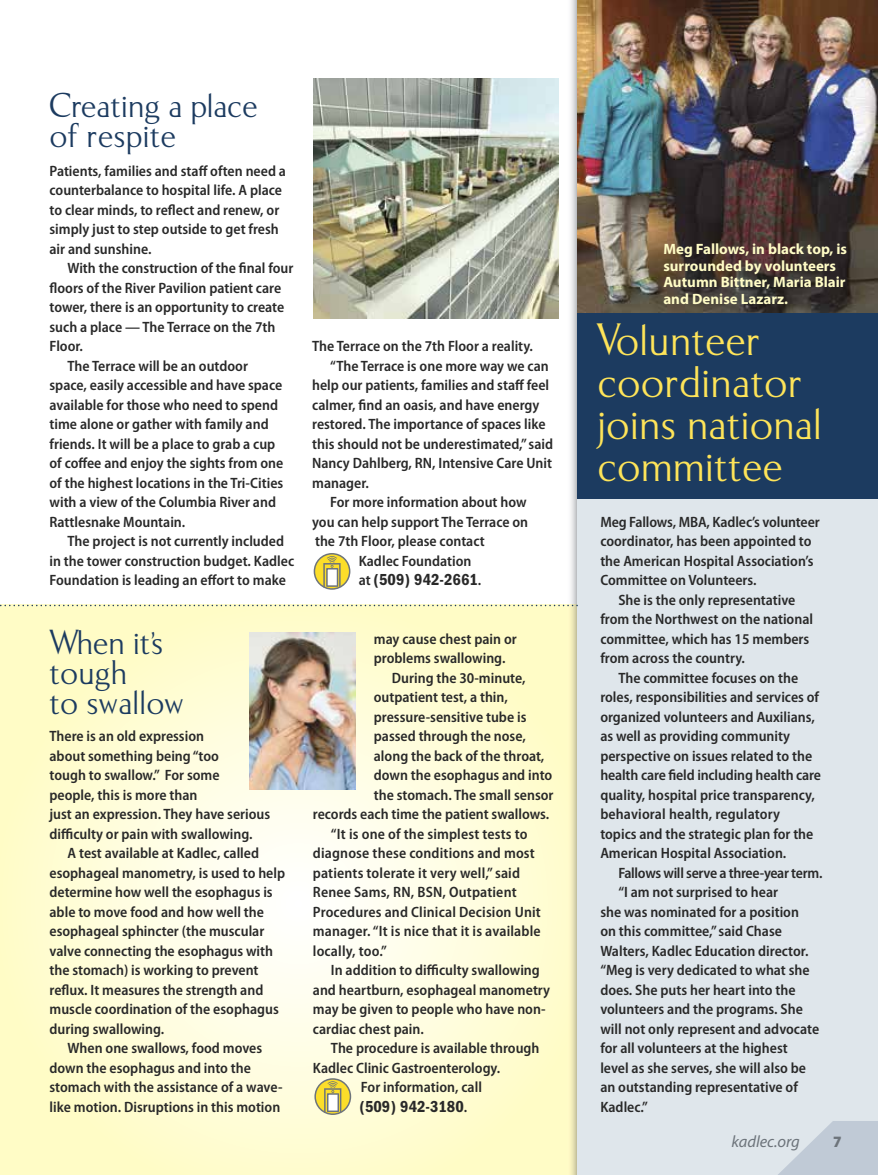
<style>
.page{position:relative;width:878px;height:1175px;background:#fff}
.page>*{position:absolute;margin:0;border:0;box-sizing:border-box;transform-origin:0 0}
.t1{font:600 39px/42px "Kadlec Pro";letter-spacing:-.02em;color:#fee459}
.t2{font:600 30px/30px "Kadlec Pro";letter-spacing:-.02em;color:#1c3b60}
.t3{font:16.5px "ITC Franklin Gothic Std Dm Cd";color:#292929}
.t4{font:italic 16.5px "Myriad Pro";color:#6d747b}
.t5{font:900 semi-condensed 15.9px "Myriad Pro";color:#6d747b}
.t6{font:600 semi-condensed 15px/19.5px "Myriad Pro";color:#292929}
.t7{font:700 15px/16.5px "Myriad Pro";color:#fffcc6}
.t8{font:600 semi-condensed 15px "Myriad Pro";letter-spacing:-.02em;color:#292929}
.s1{font-family:"Myriad Pro";font-weight:600;font-stretch:semi-condensed;font-size:15px}
</style>
<div class="page">
<svg style="left:0;top:606px;width:568px;height:568px;background:#fefcd8"></svg>
<img style="left:568px;top:606px;width:10px;height:568px">
<div style="left:578px;top:0;width:300px;height:1174px;background:#dfe6eb"></div>
<svg style="left:0;top:604px;width:578px;height:2px"></svg>
<div style="left:578px;top:304px;width:300px;height:194px;background:#1c3b60"></div>
<img style="left:314px;top:78px;width:244px;height:240px">
<img style="left:249px;top:632px;width:107px;height:157px">
<svg style="left:779px;top:1121px;width:99px;height:53px"></svg>
<svg style="left:314px;top:1078px;width:37px;height:37px"></svg>
<svg style="left:313px;top:553px;width:37px;height:37px"></svg>
<img style="left:577px;top:0;width:301px;height:312px">
<h2 class="t2" style="left:50px;top:92px;width:210px">Creating a place of respite</h2>
<p class="t6" style="left:50px;top:161px;width:238px">Patients, families and staff often need a counterbalance to hospital life. A place to clear minds, to reflect and renew, or simply just to step outside to get fresh air and sunshine.</p>
<p class="t6" style="left:68px;top:258px;width:227px">With the construction of the final four</p>
<p class="t6" style="left:50px;top:278px;width:233px">floors of the River Pavilion patient care</p>
<p class="t6" style="left:50px;top:297px;width:236px">tower, there is an opportunity to create</p>
<p class="t6" style="left:50px;top:317px;width:227px">such a place — The Terrace on the 7th</p>
<p class="t6" style="left:50px;top:336px;width:35px">Floor.</p>
<p class="t6" style="left:68px;top:356px;width:182px">The Terrace will be an outdoor</p>
<p class="t6" style="left:50px;top:375px;width:234px">space, easily accessible and have space</p>
<p class="t6" style="left:50px;top:395px;width:230px">available for those who need to spend</p>
<p class="t6" style="left:50px;top:414px;width:221px">time alone or gather with family and</p>
<p class="t6" style="left:50px;top:434px;width:227px">friends. It will be a place to grab a cup</p>
<p class="t6" style="left:50px;top:453px;width:235px">of coffee and enjoy the sights from one</p>
<p class="t6" style="left:50px;top:473px;width:235px">of the highest locations in the Tri-Cities</p>
<p class="t6" style="left:50px;top:492px;width:228px">with a view of the Columbia River and</p>
<p class="t6" style="left:50px;top:512px;width:137px">Rattlesnake Mountain.</p>
<p class="t6" style="left:68px;top:531px;width:218px">The project is not currently included</p>
<p class="t6" style="left:50px;top:551px;width:246px">in the tower construction budget. Kadlec</p>
<p class="t6" style="left:50px;top:570px;width:238px">Foundation is leading an effort to make</p>
<h2 class="t2" style="left:50px;top:630px;width:136px">When it’s tough<br>to swallow</h2>
<p class="t6" style="left:50px;top:726px;width:222px">There is an old expression<br>about something being “too<br>tough to swallow.” For some<br>people, this is more than<br>just an expression. They have serious difficulty or pain with swallowing.</p>
<p class="t6" style="left:68px;top:843px;width:193px">A test available at Kadlec, called</p>
<p class="t6" style="left:50px;top:863px;width:237px">esophageal manometry, is used to help</p>
<p class="t6" style="left:50px;top:882px;width:225px">determine how well the esophagus is</p>
<p class="t6" style="left:50px;top:902px;width:216px">able to move food and how well the</p>
<p class="t6" style="left:50px;top:921px;width:216px">esophageal sphincter (the muscular</p>
<p class="t6" style="left:50px;top:941px;width:225px">valve connecting the esophagus with</p>
<p class="t6" style="left:50px;top:960px;width:210px">the stomach) is working to prevent</p>
<p class="t6" style="left:50px;top:980px;width:215px">reflux. It measures the strength and</p>
<p class="t6" style="left:50px;top:999px;width:231px">muscle coordination of the esophagus</p>
<p class="t6" style="left:50px;top:1019px;width:116px">during swallowing.</p>
<p class="t6" style="left:68px;top:1038px;width:196px">When one swallows, food moves</p>
<p class="t6" style="left:50px;top:1058px;width:203px">down the esophagus and into the</p>
<p class="t6" style="left:50px;top:1077px;width:234px">stomach with the assistance of a wave-</p>
<p class="t6" style="left:50px;top:1097px;width:232px">like motion. Disruptions in this motion</p>
<p class="t6" style="left:312px;top:336px;width:222px">The Terrace on the 7th Floor a reality.</p>
<p class="t6" style="left:330px;top:356px;width:220px">“The Terrace is one more way we can</p>
<p class="t6" style="left:312px;top:375px;width:238px">help our patients, families and staff feel</p>
<p class="t6" style="left:312px;top:395px;width:229px">calmer, find an oasis, and have energy</p>
<p class="t6" style="left:312px;top:414px;width:235px">restored. The importance of spaces like</p>
<p class="t6" style="left:312px;top:434px;width:242px">this should not be underestimated,” said</p>
<p class="t6" style="left:312px;top:453px;width:241px">Nancy Dahlberg, RN, Intensive Care Unit</p>
<p class="t6" style="left:312px;top:473px;width:58px">manager.</p>
<p class="t6" style="left:330px;top:492px;width:198px">For more information about how</p>
<p class="t6" style="left:312px;top:512px;width:217px">you can help support The Terrace on</p>
<p class="t6" style="left:315px;top:531px;width:171px">the 7th Floor, please contact</p>
<p class="t6" style="left:358px;top:551px;width:114px">Kadlec Foundation</p>
<p class="t3" style="left:358px;top:570px;width:124px"><span class="s1">at</span> (509) 942-2661<span class="s1">.</span></p>
<p class="t6" style="left:374px;top:629px;width:144px">may cause chest pain or</p>
<p class="t6" style="left:374px;top:648px;width:133px">problems swallowing.</p>
<p class="t6" style="left:392px;top:668px;width:135px">During the 30-minute,</p>
<p class="t6" style="left:374px;top:687px;width:136px">outpatient test, a thin,</p>
<p class="t6" style="left:374px;top:707px;width:154px">pressure-sensitive tube is</p>
<p class="t6" style="left:374px;top:726px;width:153px">passed through the nose,</p>
<p class="t6" style="left:374px;top:746px;width:172px">along the back of the throat,</p>
<p class="t6" style="left:374px;top:765px;width:180px">down the esophagus and into</p>
<p class="t6" style="left:374px;top:785px;width:181px">the stomach. The small sensor</p>
<p class="t6" style="left:313px;top:804px;width:238px">records each time the patient swallows.</p>
<p class="t6" style="left:331px;top:824px;width:198px">“It is one of the simplest tests to</p>
<p class="t6" style="left:313px;top:843px;width:223px">diagnose these conditions and most</p>
<p class="t6" style="left:313px;top:863px;width:209px">patients tolerate it very well,” said</p>
<p class="t6" style="left:313px;top:882px;width:205px">Renee Sams, RN, BSN, Outpatient</p>
<p class="t6" style="left:313px;top:902px;width:229px">Procedures and Clinical Decision Unit</p>
<p class="t6" style="left:313px;top:921px;width:229px">manager. “It is nice that it is available</p>
<p class="t6" style="left:313px;top:941px;width:76px">locally, too.”</p>
<p class="t6" style="left:331px;top:960px;width:210px">In addition to difficulty swallowing</p>
<p class="t6" style="left:313px;top:980px;width:239px">and heartburn, esophageal manometry</p>
<p class="t6" style="left:313px;top:999px;width:234px">may be given to people who have non-</p>
<p class="t6" style="left:313px;top:1019px;width:112px">cardiac chest pain.</p>
<p class="t6" style="left:331px;top:1038px;width:210px">The procedure is available through</p>
<p class="t6" style="left:313px;top:1058px;width:189px">Kadlec Clinic Gastroenterology.</p>
<p class="t6" style="left:361px;top:1077px;width:122px">For information, call</p>
<p class="t3" style="left:359px;top:1097px;width:109px">(509) 942-3180<span class="s1">.</span></p>
<p class="t7" style="left:663px;top:240px;width:185px">Meg Fallows, in black top, is surrounded by volunteers<br>Autumn Bittner, Maria Blair and Denise Lazarz.</p>
<h1 class="t1" style="left:597px;top:321px;width:227px">Volunteer coordinator joins national committee</h1>
<p class="t6" style="left:600px;top:512px;width:221px">Meg Fallows, MBA, Kadlec’s volunteer</p>
<p class="t6" style="left:600px;top:531px;width:213px">coordinator, has been appointed to</p>
<p class="t6" style="left:600px;top:551px;width:215px">the American Hospital Association’s</p>
<p class="t6" style="left:600px;top:570px;width:158px">Committee on Volunteers.</p>
<p class="t6" style="left:618px;top:590px;width:179px">She is the only representative</p>
<p class="t6" style="left:600px;top:609px;width:214px">from the Northwest on the national</p>
<p class="t6" style="left:600px;top:629px;width:210px">committee, which has 15 members</p>
<p class="t6" style="left:600px;top:648px;width:146px">from across the country.</p>
<p class="t6" style="left:618px;top:668px;width:181px">The committee focuses on the</p>
<p class="t6" style="left:600px;top:687px;width:220px">roles, responsibilities and services of</p>
<p class="t6" style="left:600px;top:707px;width:216px">organized volunteers and Auxilians,</p>
<p class="t6" style="left:600px;top:726px;width:191px">as well as providing community</p>
<p class="t6" style="left:600px;top:746px;width:213px">perspective on issues related to the</p>
<p class="t6" style="left:600px;top:765px;width:222px">health care field including health care</p>
<p class="t6" style="left:600px;top:785px;width:216px">quality, hospital price transparency,</p>
<p class="t6" style="left:600px;top:804px;width:181px">behavioral health, regulatory</p>
<p class="t6" style="left:600px;top:824px;width:215px">topics and the strategic plan for the</p>
<p class="t6" style="left:600px;top:843px;width:187px">American Hospital Association.</p>
<p class="t8" style="left:618px;top:864px;width:205px">Fallows will serve a three-year term.</p>
<p class="t6" style="left:618px;top:882px;width:161px">“I am not surprised to hear</p>
<p class="t6" style="left:600px;top:902px;width:200px">she was nominated for a position</p>
<p class="t6" style="left:600px;top:921px;width:183px">on this committee,” said Chase</p>
<p class="t6" style="left:600px;top:941px;width:210px">Walters, Kadlec Education director.</p>
<p class="t6" style="left:600px;top:960px;width:211px">“Meg is very dedicated to what she</p>
<p class="t6" style="left:600px;top:980px;width:197px">does. She puts her heart into the</p>
<p class="t6" style="left:600px;top:999px;width:204px">volunteers and the programs. She</p>
<p class="t6" style="left:600px;top:1019px;width:220px">will not only represent and advocate</p>
<p class="t6" style="left:600px;top:1038px;width:189px">for all volunteers at the highest</p>
<p class="t6" style="left:600px;top:1058px;width:207px">level as she serves, she will also be</p>
<p class="t6" style="left:600px;top:1077px;width:199px">an outstanding representative of</p>
<p class="t6" style="left:600px;top:1097px;width:49px">Kadlec.”</p>
<p class="t4" style="left:731px;top:1131px;width:70px">kadlec.org</p>
<p class="t5" style="left:833px;top:1132px;width:10px">7</p>
</div>
